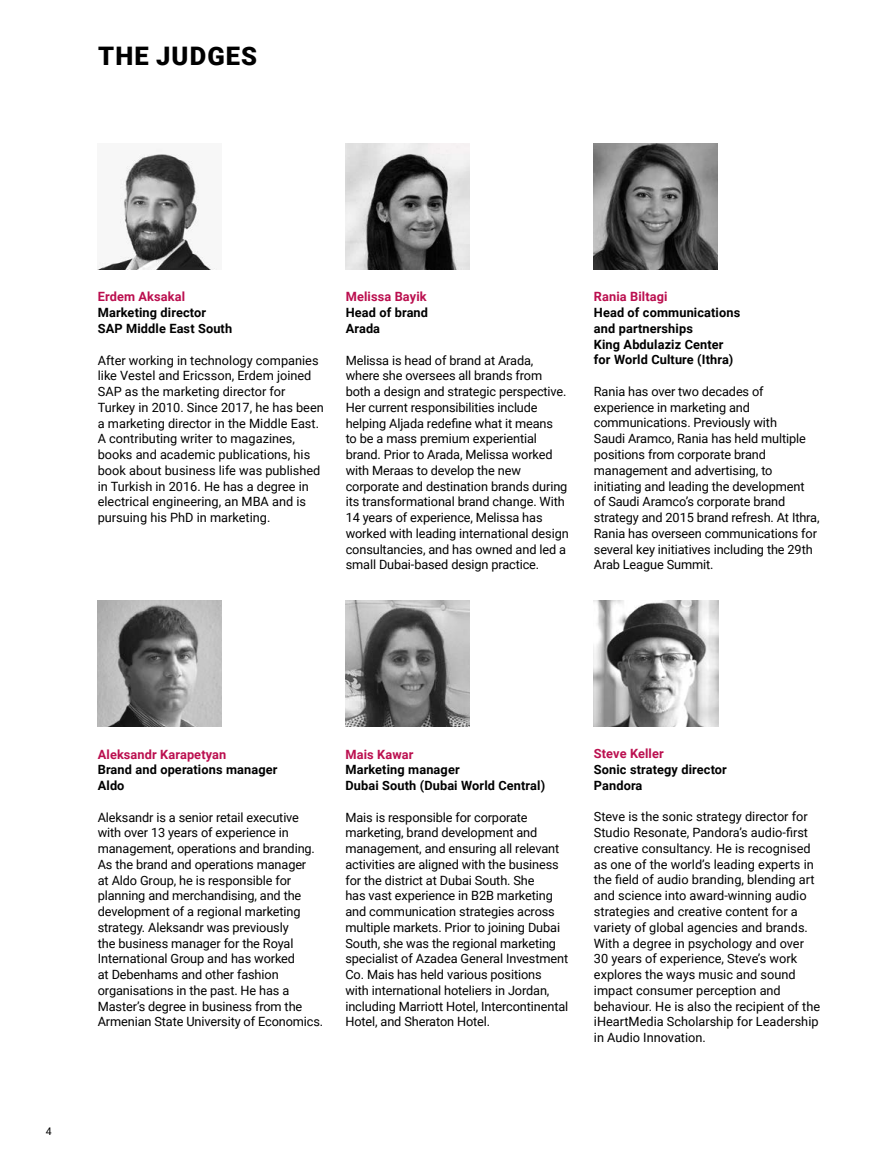
<style>
.page{position:relative;width:893px;height:1170px;background:#fff}
.page>*{position:absolute;margin:0;border:0;box-sizing:border-box;transform-origin:0 0}
.t1{font:900 25.5px "Roboto";letter-spacing:.045em;color:#000}
.t2{font:12.75px/15.8px "Roboto";letter-spacing:-.01em;color:#000}
.t3{font:700 12.75px/15.8px "Roboto";letter-spacing:.01em;color:#000}
.t4{font:700 12.75px "Roboto";letter-spacing:.01em;color:#bb0f4f}
.t5{font:10.5px "Roboto";color:#000}
</style>
<div class="page">
<img style="left:98px;top:601px;width:124px;height:126px">
<img style="left:346px;top:144px;width:124px;height:126px">
<img style="left:594px;top:144px;width:124px;height:126px">
<img style="left:594px;top:601px;width:124px;height:126px">
<img style="left:98px;top:154px;width:119px;height:116px">
<img style="left:345px;top:601px;width:124px;height:126px">
<h1 class="t1" style="left:98px;top:38px;width:161px">THE JUDGES</h1>
<p class="t4" style="left:98px;top:288px;width:89px">Erdem Aksakal</p>
<p class="t3" style="left:98px;top:304px;width:136px">Marketing director<br>SAP Middle East South</p>
<p class="t2" style="left:98px;top:351px;width:227px">After working in technology companies like Vestel and Ericsson, Erdem joined SAP as the marketing director for Turkey in 2010. Since 2017, he has been a marketing director in the Middle East.<br>A contributing writer to magazines, books and academic publications, his book about business life was published in Turkish in 2016. He has a degree in electrical engineering, an MBA and is pursuing his PhD in marketing.</p>
<p class="t4" style="left:346px;top:288px;width:82px">Melissa Bayik</p>
<p class="t3" style="left:346px;top:304px;width:84px">Head of brand<br>Arada</p>
<p class="t2" style="left:346px;top:351px;width:225px">Melissa is head of brand at Arada, where she oversees all brands from both a design and strategic perspective.<br>Her current responsibilities include helping Aljada redefine what it means<br>to be a mass premium experiential brand. Prior to Arada, Melissa worked with Meraas to develop the new corporate and destination brands during its transformational brand change. With 14 years of experience, Melissa has worked with leading international design consultancies, and has owned and led a small Dubai-based design practice.</p>
<p class="t4" style="left:594px;top:288px;width:75px">Rania Biltagi</p>
<p class="t3" style="left:594px;top:304px;width:148px">Head of communications and partnerships<br>King Abdulaziz Center for World Culture (Ithra)</p>
<p class="t2" style="left:594px;top:383px;width:227px">Rania has over two decades of experience in marketing and communications. Previously with<br>Saudi Aramco, Rania has held multiple positions from corporate brand management and advertising, to initiating and leading the development<br>of Saudi Aramco’s corporate brand strategy and 2015 brand refresh. At Ithra, Rania has overseen communications for several key initiatives including the 29th Arab League Summit.</p>
<p class="t5" style="left:46px;top:1123px;width:7px">4</p>
<p class="t4" style="left:98px;top:745px;width:130px">Aleksandr Karapetyan</p>
<p class="t3" style="left:98px;top:761px;width:181px">Brand and operations manager<br>Aldo</p>
<p class="t2" style="left:98px;top:808px;width:227px">Aleksandr is a senior retail executive with over 13 years of experience in management, operations and branding.<br>As the brand and operations manager<br>at Aldo Group, he is responsible for planning and merchandising, and the development of a regional marketing strategy. Aleksandr was previously<br>the business manager for the Royal International Group and has worked<br>at Debenhams and other fashion organisations in the past. He has a Master’s degree in business from the Armenian State University of Economics.</p>
<p class="t4" style="left:345px;top:745px;width:70px">Mais Kawar</p>
<p class="t3" style="left:345px;top:761px;width:201px">Marketing manager<br>Dubai South (Dubai World Central)</p>
<p class="t2" style="left:345px;top:808px;width:224px">Mais is responsible for corporate marketing, brand development and management, and ensuring all relevant activities are aligned with the business for the district at Dubai South. She<br>has vast experience in B2B marketing and communication strategies across multiple markets. Prior to joining Dubai South, she was the regional marketing specialist of Azadea General Investment Co. Mais has held various positions with international hoteliers in Jordan, including Marriott Hotel, Intercontinental Hotel, and Sheraton Hotel.</p>
<p class="t4" style="left:594px;top:744px;width:71px">Steve Keller</p>
<p class="t3" style="left:594px;top:761px;width:135px">Sonic strategy director<br>Pandora</p>
<p class="t2" style="left:594px;top:808px;width:228px">Steve is the sonic strategy director for Studio Resonate, Pandora’s audio-first creative consultancy. He is recognised as one of the world’s leading experts in the field of audio branding, blending art and science into award-winning audio strategies and creative content for a variety of global agencies and brands.<br>With a degree in psychology and over 30 years of experience, Steve’s work explores the ways music and sound impact consumer perception and behaviour. He is also the recipient of the iHeartMedia Scholarship for Leadership in Audio Innovation.</p>
</div>
